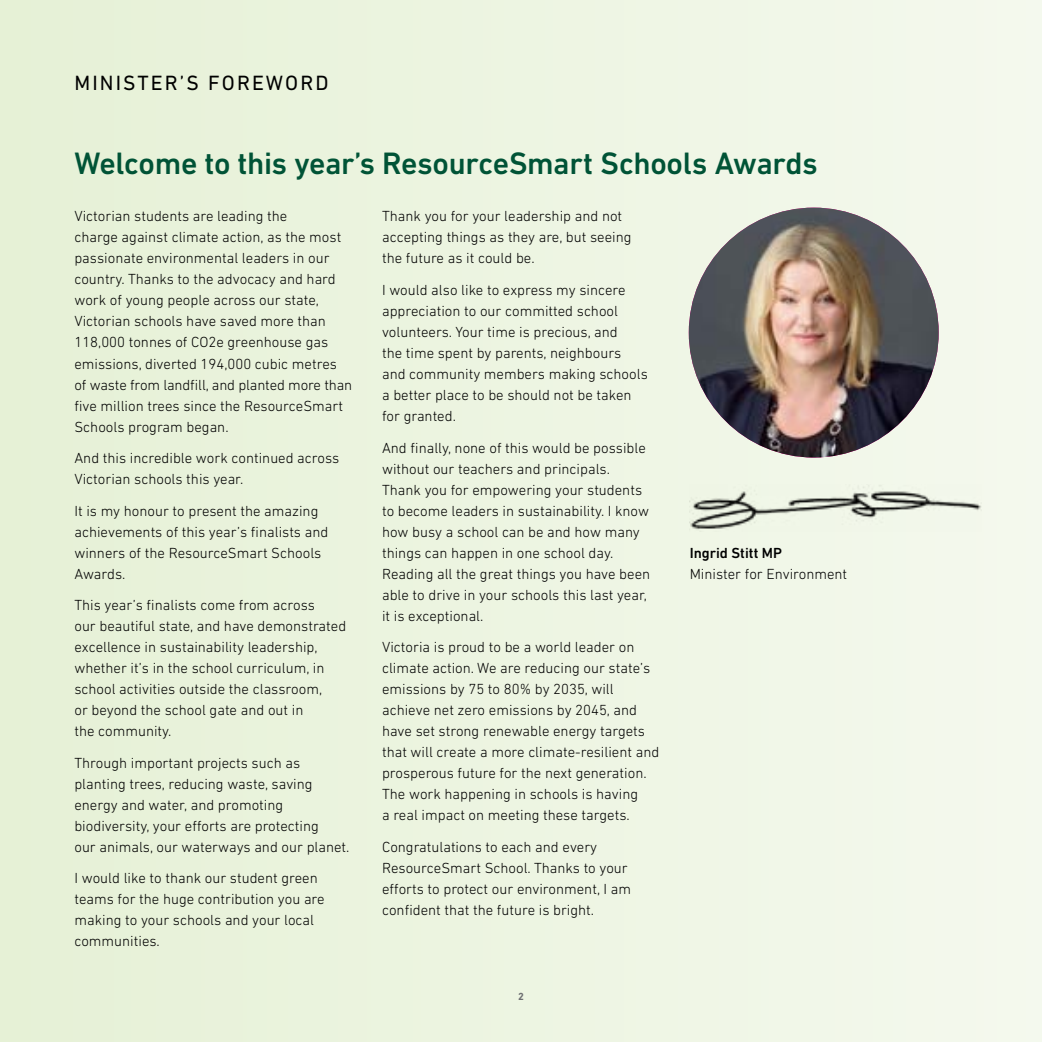
<style>
.page{position:relative;width:1042px;height:1042px;background:#edf5e1}
.page>*{position:absolute;margin:0;border:0;box-sizing:border-box;transform-origin:0 0}
.H2_Sub_Header{font:500 31.5px "DIN Next LT Pro";letter-spacing:-.015em;color:#005336}
.H1_Page_Header{font:21px "DIN Next LT Pro";letter-spacing:.1em;color:#000}
.P_Body_copy{font:300 14.88px/21px "DIN Next LT Pro";color:#000}
.t1{font:700 10.5px "DIN Next LT Pro";color:#6d6e71}
.s1{font-weight:500}
</style>
<div class="page">
<img style="left:690px;top:491px;width:291px;height:38px">
<img style="left:689px;top:208px;width:249px;height:249px;border-radius:125px">
<h1 class="H1_Page_Header" style="left:74px;top:71px;width:255px">MINISTER’S FOREWORD</h1>
<h2 class="H2_Sub_Header" style="left:74px;top:145px;width:745px">Welcome to this year’s ResourceSmart Schools Awards</h2>
<p class="P_Body_copy" style="left:74px;top:206px;width:279px">Victorian students are leading the<br>charge against climate action, as the most passionate environmental leaders in our country. Thanks to the advocacy and hard work of young people across our state, Victorian schools have saved more than 118,000 tonnes of CO2e greenhouse gas emissions, diverted 194,000 cubic metres of waste from landfill, and planted more than five million trees since the ResourceSmart Schools program began.</p>
<p class="P_Body_copy" style="left:74px;top:447px;width:266px">And this incredible work continued across<br>Victorian schools this year.</p>
<p class="P_Body_copy" style="left:74px;top:500px;width:255px">It is my honour to present the amazing achievements of this year’s finalists and winners of the ResourceSmart Schools<br>Awards.</p>
<p class="P_Body_copy" style="left:74px;top:594px;width:273px">This year’s finalists come from across<br>our beautiful state, and have demonstrated excellence in sustainability leadership, whether it’s in the school curriculum, in school activities outside the classroom,<br>or beyond the school gate and out in<br>the community.</p>
<p class="P_Body_copy" style="left:74px;top:752px;width:277px">Through important projects such as planting trees, reducing waste, saving energy and water, and promoting biodiversity, your efforts are protecting<br>our animals, our waterways and our planet.</p>
<p class="P_Body_copy" style="left:74px;top:867px;width:252px">I would like to thank our student green teams for the huge contribution you are making to your schools and your local communities.</p>
<p class="P_Body_copy" style="left:382px;top:206px;width:251px">Thank you for your leadership and not accepting things as they are, but seeing the future as it could be.</p>
<p class="P_Body_copy" style="left:382px;top:279px;width:267px">I would also like to express my sincere appreciation to our committed school volunteers. Your time is precious, and<br>the time spent by parents, neighbours and community members making schools a better place to be should not be taken for granted.</p>
<p class="P_Body_copy" style="left:382px;top:437px;width:270px">And finally, none of this would be possible without our teachers and principals.<br>Thank you for empowering your students to become leaders in sustainability. I know how busy a school can be and how many things can happen in one school day.<br>Reading all the great things you have been able to drive in your schools this last year, it is exceptional.</p>
<p class="P_Body_copy" style="left:382px;top:636px;width:279px">Victoria is proud to be a world leader on climate action. We are reducing our state’s emissions by 75 to 80% by 2035, will achieve net zero emissions by 2045, and have set strong renewable energy targets that will create a more climate-resilient and prosperous future for the next generation.<br>The work happening in schools is having<br>a real impact on meeting these targets.</p>
<p class="P_Body_copy" style="left:382px;top:836px;width:250px">Congratulations to each and every ResourceSmart School. Thanks to your efforts to protect our environment, I am confident that the future is bright.</p>
<p class="P_Body_copy" style="left:690px;top:542px;width:159px"><span class="s1">Ingrid Stitt MP<br></span>Minister for Environment</p>
<p class="t1" style="left:518px;top:990px;width:7px">2</p>
</div>
